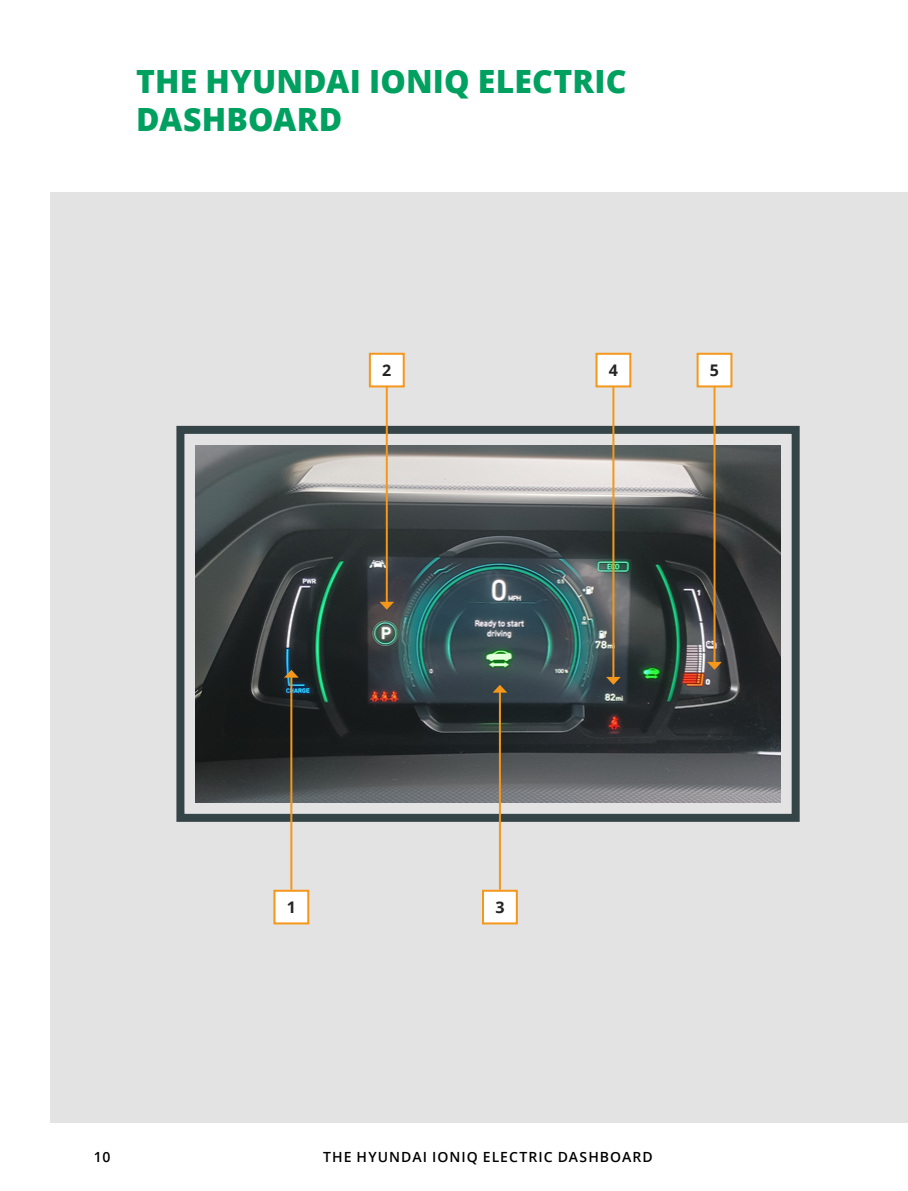
<style>
.page{position:relative;width:908px;height:1191px;background:#fff}
.page>*{position:absolute;margin:0;border:0;box-sizing:border-box;transform-origin:0 0}
.t1{font:800 32px/38.4px "Open Sans";letter-spacing:.005em;color:#00a160}
.t2{font:700 16px "Open Sans";color:#242424}
.t3{font:600 14px "Open Sans";letter-spacing:.075em;color:#000}
</style>
<div class="page">
<div style="left:51px;top:193px;width:856px;height:930px;background:#e4e3e4"></div>
<svg style="left:176px;top:422px;width:624px;height:404px;background:#555d5e"></svg>
<hr style="left:907px;top:685px;width:1px;height:438px;background:#f4971a">
<div style="left:697px;top:354px;width:34px;height:32px;background:#fff"></div>
<div style="left:696px;top:353px;width:36px;height:34px;border:2px solid #f4971a"></div>
<hr style="left:713px;top:386px;width:2px;height:277px;background:#f4971a">
<svg style="left:707px;top:662px;width:14px;height:8px"></svg>
<div style="left:596px;top:354px;width:34px;height:32px;background:#fff"></div>
<div style="left:595px;top:353px;width:36px;height:34px;border:2px solid #f4971a"></div>
<hr style="left:612px;top:386px;width:2px;height:292px;background:#f4971a">
<svg style="left:605px;top:677px;width:15px;height:8px"></svg>
<div style="left:370px;top:354px;width:33px;height:32px;background:#fff"></div>
<div style="left:369px;top:353px;width:35px;height:34px;border:2px solid #f4971a"></div>
<hr style="left:385px;top:386px;width:2px;height:217px;background:#f4971a">
<svg style="left:379px;top:602px;width:15px;height:7px"></svg>
<div style="left:274px;top:890px;width:34px;height:33px;background:#fff"></div>
<div style="left:273px;top:889px;width:36px;height:35px;border:2px solid #f4971a"></div>
<hr style="left:290px;top:676px;width:2px;height:213px;background:#f4971a">
<svg style="left:284px;top:670px;width:14px;height:7px"></svg>
<div style="left:483px;top:890px;width:33px;height:33px;background:#fff"></div>
<div style="left:482px;top:889px;width:35px;height:35px;border:2px solid #f4971a"></div>
<hr style="left:498px;top:691px;width:2px;height:198px;background:#f4971a">
<svg style="left:492px;top:685px;width:15px;height:7px"></svg>
<h1 class="t1" style="left:136px;top:60px;width:491px">THE HYUNDAI IONIQ ELECTRIC<br>DASHBOARD</h1>
<p class="t2" style="left:382px;top:358px;width:11px">2</p>
<p class="t2" style="left:608px;top:358px;width:11px">4</p>
<p class="t2" style="left:709px;top:358px;width:11px">5</p>
<p class="t2" style="left:287px;top:895px;width:11px">1</p>
<p class="t2" style="left:495px;top:895px;width:11px">3</p>
<p class="t3" style="left:94px;top:1147px;width:18px">10</p>
<p class="t3" style="left:323px;top:1147px;width:56px">THE HYUNDAI</p>
<p class="t3" style="left:432px;top:1147px;width:69px">IONIQ ELECTRIC</p>
<p class="t3" style="left:557px;top:1147px;width:12px">DASHBOARD</p>
</div>
